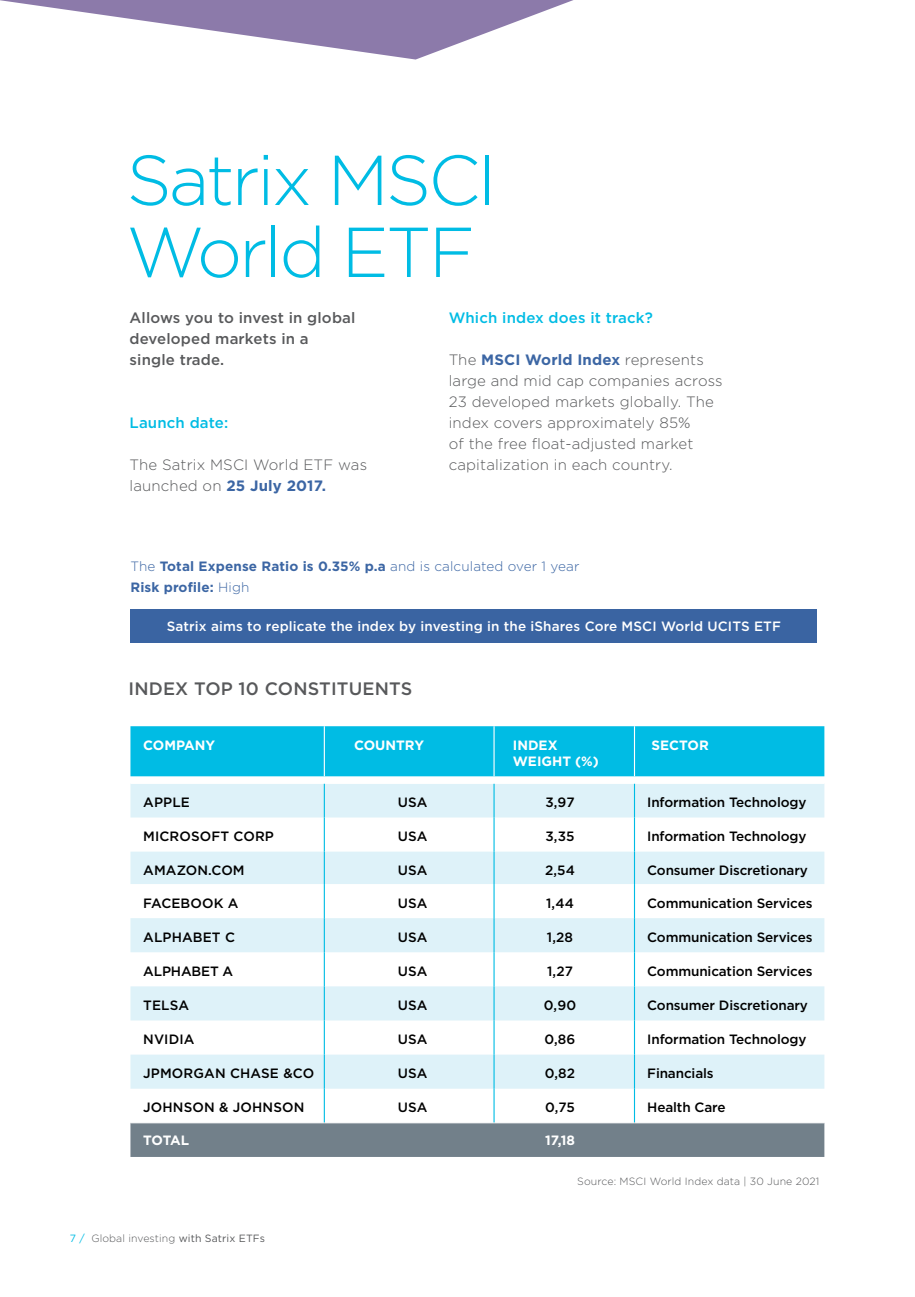
<style>
.page{position:relative;width:915px;height:1297px;background:#fff}
.page>*{position:absolute;margin:0;border:0;box-sizing:border-box;transform-origin:0 0}
.t1{font:300 70.5px/72px "Gotham";letter-spacing:-.04em;color:#00bce4}
.t2{font:500 18px "Gotham";letter-spacing:.01em;color:#58595b}
.t3{font:300 15px/21px "Gotham";letter-spacing:.01em;color:#58595b}
.t4{font:500 15px/21px "Gotham";letter-spacing:.01em;color:#58595b}
.t5{font:500 15px "Gotham";letter-spacing:.01em;color:#00bce4}
.t6{font:500 13.5px "Gotham";letter-spacing:-.01em;color:#000}
.t7{font:500 13.5px "Gotham";letter-spacing:.01em;color:#fff}
.t8{font:500 13.5px "Gotham";letter-spacing:.01em;color:#000}
.t9{font:700 13.5px/21px "Gotham";letter-spacing:.01em;color:#3c66a4}
.t10{font:700 13.5px/16.2px "Gotham";color:#fff}
.t11{font:300 10.5px "Gotham";letter-spacing:.01em;color:#58595b}
.s1{font-weight:700;color:#3c66a4}
.s2{font-weight:300}
.s3{font-weight:400;color:#00bce4}
.s4{font-weight:400}
</style>
<div class="page">
<svg style="left:0;top:0;width:573px;height:60px"></svg>
<div style="left:130px;top:609px;width:686px;height:34px;background:#3a64a2"></div>
<div style="left:130px;top:726px;width:694px;height:50px;background:#00bce4"></div>
<svg style="left:130px;top:784px;width:694px;height:305px"></svg>
<div style="left:130px;top:852px;width:694px;height:32px;background:#def2f9"></div>
<div style="left:130px;top:1123px;width:694px;height:34px;background:#72808a"></div>
<hr style="left:323px;top:726px;width:2px;height:50px;background:#fff">
<hr style="left:493px;top:726px;width:1px;height:50px;background:#fff">
<hr style="left:633px;top:726px;width:1px;height:50px;background:#fff">
<hr style="left:323px;top:784px;width:2px;height:33px;background:#00bce4">
<hr style="left:493px;top:784px;width:1px;height:33px;background:#00bce4">
<hr style="left:633px;top:784px;width:1px;height:33px;background:#00bce4">
<hr style="left:323px;top:817px;width:2px;height:35px;background:#00bce4">
<hr style="left:323px;top:852px;width:2px;height:32px;background:#00bce4">
<hr style="left:323px;top:884px;width:2px;height:34px;background:#00bce4">
<hr style="left:493px;top:884px;width:1px;height:34px;background:#00bce4">
<hr style="left:633px;top:884px;width:1px;height:34px;background:#00bce4">
<hr style="left:323px;top:918px;width:2px;height:34px;background:#00bce4">
<hr style="left:493px;top:918px;width:1px;height:34px;background:#00bce4">
<hr style="left:633px;top:918px;width:1px;height:34px;background:#00bce4">
<hr style="left:323px;top:952px;width:2px;height:34px;background:#00bce4">
<hr style="left:493px;top:952px;width:1px;height:34px;background:#00bce4">
<hr style="left:633px;top:952px;width:1px;height:34px;background:#00bce4">
<hr style="left:323px;top:986px;width:2px;height:34px;background:#00bce4">
<hr style="left:493px;top:986px;width:1px;height:34px;background:#00bce4">
<hr style="left:633px;top:986px;width:1px;height:34px;background:#00bce4">
<hr style="left:323px;top:1020px;width:2px;height:34px;background:#00bce4">
<hr style="left:493px;top:1020px;width:1px;height:34px;background:#00bce4">
<hr style="left:633px;top:1020px;width:1px;height:34px;background:#00bce4">
<hr style="left:323px;top:1054px;width:2px;height:35px;background:#00bce4">
<hr style="left:493px;top:1054px;width:1px;height:35px;background:#00bce4">
<hr style="left:633px;top:1054px;width:1px;height:35px;background:#00bce4">
<hr style="left:323px;top:1089px;width:2px;height:33px;background:#00bce4">
<hr style="left:493px;top:1089px;width:1px;height:33px;background:#00bce4">
<hr style="left:633px;top:1089px;width:1px;height:33px;background:#00bce4">
<hr style="left:493px;top:817px;width:1px;height:35px;background:#00bce4">
<hr style="left:633px;top:817px;width:1px;height:35px;background:#00bce4">
<hr style="left:493px;top:852px;width:1px;height:32px;background:#00bce4">
<hr style="left:633px;top:852px;width:1px;height:32px;background:#00bce4">
<h1 class="t1" style="left:126px;top:142px;width:371px">Satrix MSCI<br>World ETF</h1>
<p class="t4" style="left:129px;top:307px;width:227px">Allows you to invest in global developed markets in a single trade.</p>
<p class="t5" style="left:129px;top:412px;width:100px">Launch date:</p>
<p class="t3" style="left:129px;top:453px;width:239px">The Satrix MSCI World ETF was launched on <span class="s1">25 July 2017.</span></p>
<p class="t5" style="left:448px;top:307px;width:205px">Which index does it track?</p>
<p class="t3" style="left:448px;top:348px;width:275px">The <span class="s1">MSCI World Index</span> represents large and mid cap companies across 23 developed markets globally. The index covers approximately 85%<br>of the free float-adjusted market capitalization in each country.</p>
<p class="t9" style="left:130px;top:555px;width:450px"><span class="s2">The</span> Total Expense Ratio is 0.35% p.a <span class="s2">and is calculated over 1 year<br></span>Risk profile: <span class="s2">High</span></p>
<p class="t7" style="left:167px;top:617px;width:615px">Satrix aims to replicate the index by investing in the iShares Core MSCI World UCITS ETF</p>
<h2 class="t2" style="left:128px;top:677px;width:285px">INDEX TOP 10 CONSTITUENTS</h2>
<p class="t10" style="left:143px;top:737px;width:73px">COMPANY</p>
<p class="t10" style="left:354px;top:737px;width:71px">COUNTRY</p>
<p class="t10" style="left:512px;top:737px;width:87px">INDEX<br>WEIGHT (%)</p>
<p class="t10" style="left:651px;top:737px;width:59px">SECTOR</p>
<p class="t6" style="left:143px;top:793px;width:48px">APPLE</p>
<p class="t6" style="left:397px;top:793px;width:31px">USA</p>
<p class="t6" style="left:545px;top:793px;width:31px">3,97</p>
<p class="t6" style="left:647px;top:793px;width:161px">Information Technology</p>
<p class="t8" style="left:143px;top:827px;width:132px">MICROSOFT CORP</p>
<p class="t6" style="left:397px;top:827px;width:31px">USA</p>
<p class="t6" style="left:545px;top:827px;width:31px">3,35</p>
<p class="t6" style="left:647px;top:827px;width:161px">Information Technology</p>
<p class="t8" style="left:143px;top:861px;width:103px">AMAZON.COM</p>
<p class="t6" style="left:397px;top:861px;width:31px">USA</p>
<p class="t6" style="left:545px;top:861px;width:31px">2,54</p>
<p class="t6" style="left:647px;top:861px;width:162px">Consumer Discretionary</p>
<p class="t8" style="left:143px;top:894px;width:97px">FACEBOOK A</p>
<p class="t6" style="left:397px;top:894px;width:31px">USA</p>
<p class="t6" style="left:546px;top:894px;width:29px">1,44</p>
<p class="t6" style="left:647px;top:894px;width:167px">Communication Services</p>
<p class="t8" style="left:143px;top:928px;width:93px">ALPHABET C</p>
<p class="t6" style="left:397px;top:928px;width:31px">USA</p>
<p class="t6" style="left:546px;top:928px;width:28px">1,28</p>
<p class="t6" style="left:647px;top:928px;width:167px">Communication Services</p>
<p class="t6" style="left:143px;top:962px;width:92px">ALPHABET A</p>
<p class="t6" style="left:397px;top:962px;width:31px">USA</p>
<p class="t6" style="left:547px;top:962px;width:27px">1,27</p>
<p class="t6" style="left:647px;top:962px;width:167px">Communication Services</p>
<p class="t6" style="left:143px;top:996px;width:47px">TELSA</p>
<p class="t6" style="left:397px;top:996px;width:31px">USA</p>
<p class="t6" style="left:543px;top:996px;width:34px">0,90</p>
<p class="t6" style="left:647px;top:996px;width:162px">Consumer Discretionary</p>
<p class="t6" style="left:143px;top:1030px;width:53px">NVIDIA</p>
<p class="t6" style="left:397px;top:1030px;width:31px">USA</p>
<p class="t6" style="left:544px;top:1030px;width:32px">0,86</p>
<p class="t6" style="left:647px;top:1030px;width:161px">Information Technology</p>
<p class="t8" style="left:143px;top:1064px;width:172px">JPMORGAN CHASE &amp;CO</p>
<p class="t6" style="left:397px;top:1064px;width:31px">USA</p>
<p class="t6" style="left:544px;top:1064px;width:32px">0,82</p>
<p class="t6" style="left:647px;top:1064px;width:68px">Financials</p>
<p class="t8" style="left:143px;top:1099px;width:163px">JOHNSON &amp; JOHNSON</p>
<p class="t6" style="left:397px;top:1099px;width:31px">USA</p>
<p class="t6" style="left:545px;top:1099px;width:31px">0,75</p>
<p class="t6" style="left:647px;top:1099px;width:80px">Health Care</p>
<p class="t10" style="left:143px;top:1132px;width:47px">TOTAL</p>
<p class="t10" style="left:545px;top:1132px;width:32px">17,18</p>
<p class="t11" style="left:70px;top:1232px;width:197px"><span class="s3">7 /</span> Global investing <span class="s4">with Satrix ETFs</span></p>
<p class="t11" style="left:577px;top:1175px;width:243px">Source: MSCI World Index data | 30 June 2021</p>
</div>
